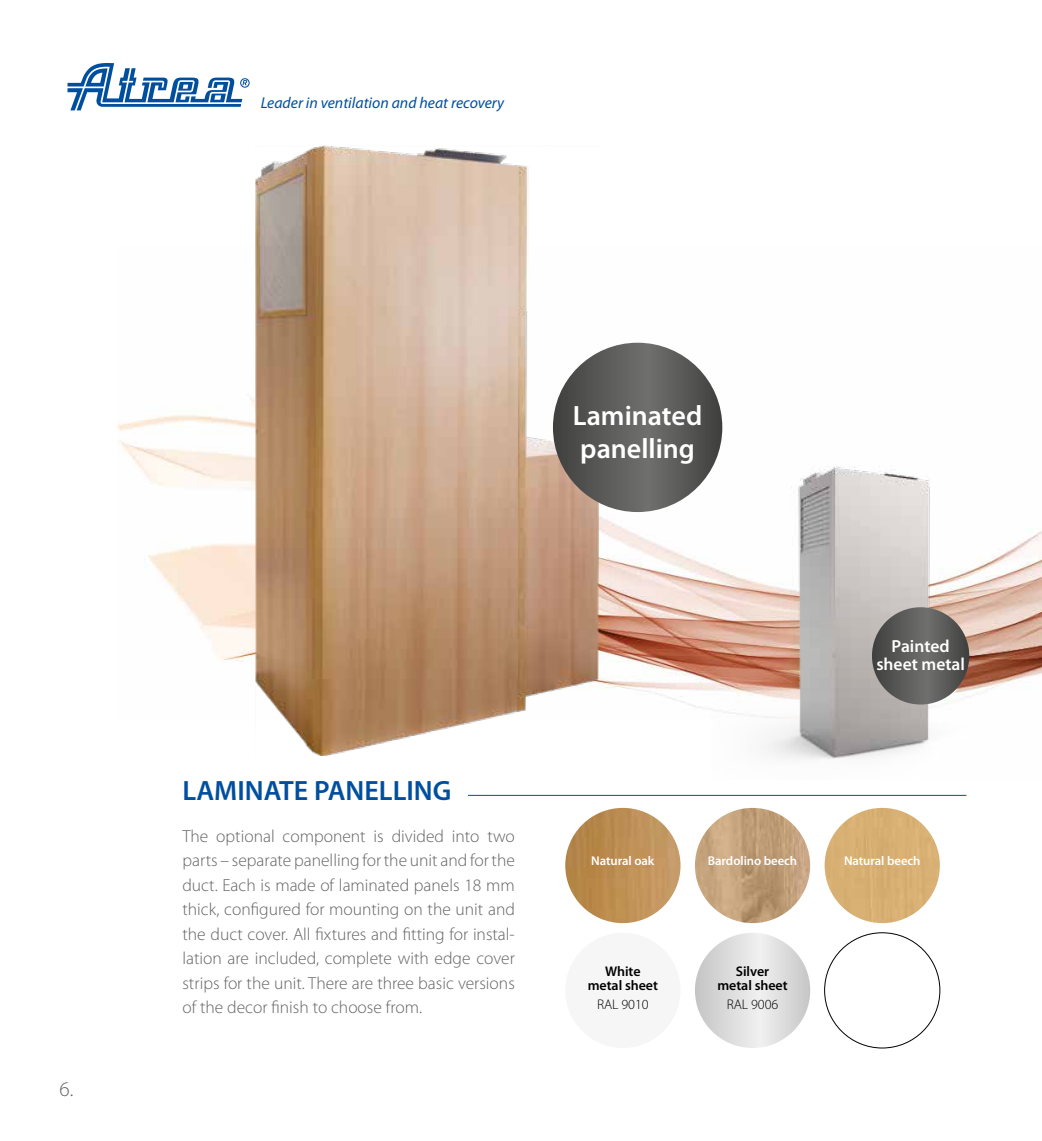
<style>
.page{position:relative;width:1042px;height:1141px;background:#fff}
.page>*{position:absolute;margin:0;border:0;box-sizing:border-box;transform-origin:0 0}
.t1{font:600 28px/33.6px "Myriad Pro";color:#fff}
.t2{font:600 28px "Myriad Pro";color:#004f9f}
.t3{font:300 21px "Myriad Pro";color:#646363}
.t4{font:300 17.5px/24.5px "Myriad Pro";color:#646363;text-align:justify}
.t5{font:600 17.5px/17.5px "Myriad Pro";color:#fff;text-align:center}
.t6{font:italic 15.75px "Myriad Pro";color:#004f9f}
.t7{font:600 14px/14px "Myriad Pro";letter-spacing:-.005em;color:#000;text-align:center}
.t8{font:300 14px "Myriad Pro";letter-spacing:-.005em;color:#000}
.t9{font:600 12.78px "Myriad Pro";letter-spacing:-.005em;color:#fff}
</style>
<div class="page">
<img style="left:565px;top:808px;width:115px;height:115px;border-radius:58px">
<img style="left:695px;top:808px;width:115px;height:115px;border-radius:58px">
<div style="left:824px;top:808px;width:116px;height:115px;background:#d8b073;border-radius:58px"></div>
<img style="left:118px;top:245px;width:605px;height:463px">
<svg style="left:68px;top:63px;width:182px;height:47px"></svg>
<hr style="left:468px;top:795px;width:498px;height:1px;background:#004f9f">
<div style="left:565px;top:933px;width:115px;height:115px;background:#f6f6f6;border-radius:50%"></div>
<svg style="left:695px;top:933px;width:115px;height:115px;background:#dedede"></svg>
<img style="left:711px;top:438px;width:331px;height:321px">
<svg style="left:872px;top:607px;width:97px;height:98px;background:#5c5c5b"></svg>
<img style="left:256px;top:145px;width:342px;height:610px">
<svg style="left:553px;top:343px;width:169px;height:169px;background:#5b5b5a"></svg>
<p class="t6" style="left:261px;top:95px;width:245px">Leader in ventilation and heat recovery</p>
<p class="t3" style="left:60px;top:1078px;width:15px">6.</p>
<h1 class="t1" style="left:573px;top:399px;width:131px">Laminated panelling</h1>
<h1 class="t2" style="left:182px;top:775px;width:271px">LAMINATE PANELLING</h1>
<p class="t4" style="left:182px;top:824px;width:334px">The optional component is divided into two parts – separate panelling for the unit and for the duct. Each is made of laminated panels 18 mm thick, configured for mounting on the unit and the duct cover. All fixtures and fitting for instal&shy;lation are included, complete with edge cover strips for the unit. There are three basic versions of the decor finish to choose from.</p>
<p class="t5" style="left:876px;top:638px;width:90px">Painted sheet metal</p>
<p class="t9" style="left:591px;top:853px;width:65px">Natural oak</p>
<p class="t7" style="left:588px;top:965px;width:72px">White metal sheet</p>
<p class="t8" style="left:597px;top:997px;width:53px">RAL 9010</p>
<p class="t9" style="left:708px;top:853px;width:91px">Bardolino beech</p>
<p class="t9" style="left:844px;top:853px;width:78px">Natural beech</p>
<p class="t7" style="left:717px;top:965px;width:72px">Silver metal sheet</p>
<p class="t8" style="left:727px;top:997px;width:53px">RAL 9006</p>
</div>
